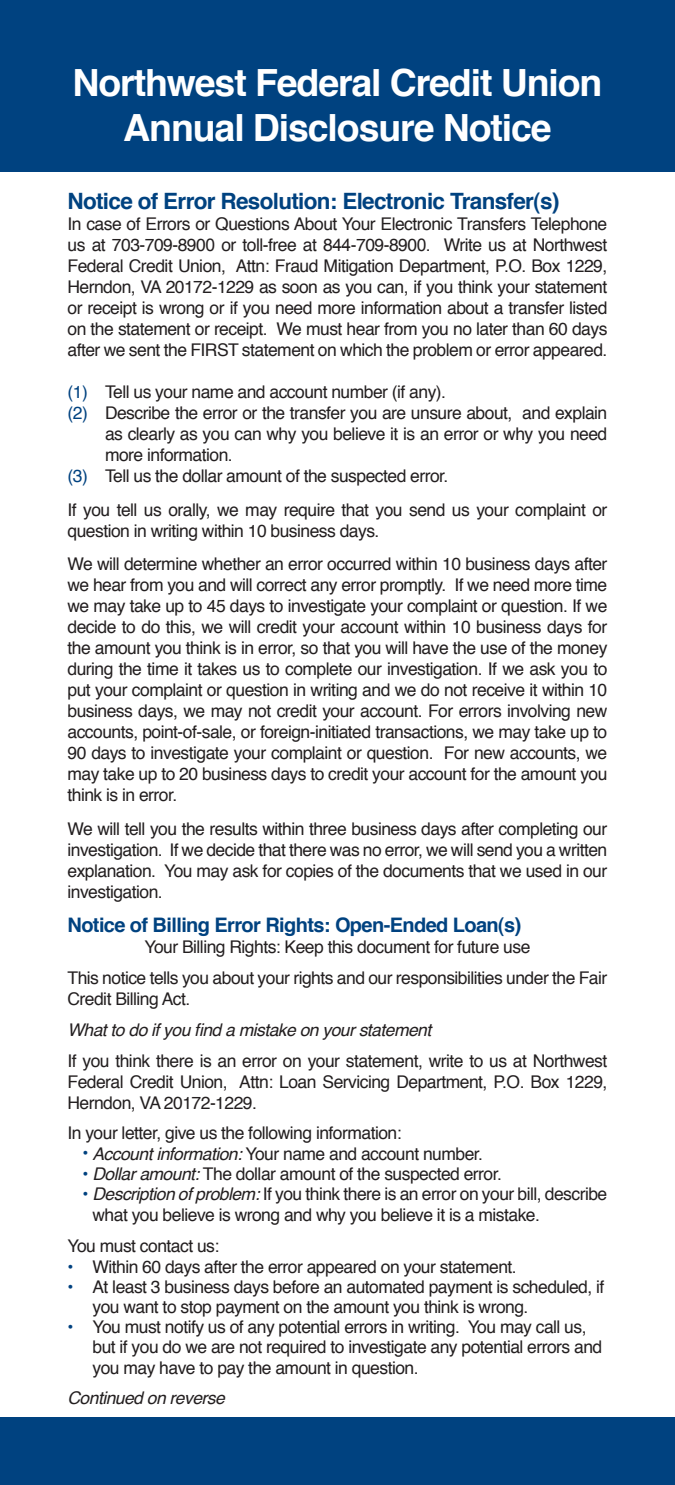
<style>
.page{position:relative;width:675px;height:1485px;background:#fff}
.page>*{position:absolute;margin:0;border:0;box-sizing:border-box;transform-origin:0 0}
.t1{font:700 37.5px/45px "Helvetica";letter-spacing:-.03em;color:#fff;text-align:center}
.t2{font:700 22.5px "Helvetica";letter-spacing:-.03em;color:#004280}
.t3{font:700 20px "Helvetica";letter-spacing:-.03em;color:#004280}
.t4{font:17.5px/21px "Helvetica";letter-spacing:-.03em;color:#231f20}
.t5{font:italic 17.5px "Helvetica";letter-spacing:-.03em;color:#231f20}
.s1{font-family:"Arial"}
.s2{color:#004280}
.s3{font-style:italic}
</style>
<div class="page">
<div style="left:0;top:0;width:675px;height:172px;background:#004280"></div>
<div style="left:0;top:1418px;width:675px;height:67px;background:#004280"></div>
<p class="t1" style="left:73px;top:63px;width:531px">Northwest Federal Credit Union<br>Annual Disclosure Notice</p>
<p class="t2" style="left:68px;top:186px;width:494px">Notice of Error Resolution: Electronic Transfer(s)</p>
<p class="t4" style="left:68px;top:214px;width:542px;text-align:justify">In case of Errors or Questions About Your Electronic Transfers Telephone us at 703-709-890<span class="s1">0</span> or toll-free at 8<span class="s1">44</span>-709-890<span class="s1">0</span>. Write us at Northwest Federal Credit Union, Attn: Fraud Mitigation Department, P.O. Box 1229, Herndon, VA 20172-1229 as soon as you can, if you think your statement or receipt is wrong or if you need more information about a transfer listed on the statement or receipt. We must hear from you no later than 60 days after we sent the FIRST statement on which the problem or error appeared.</p>
<p class="t4" style="left:68px;top:382px;width:380px"><span class="s2">(1)</span> Tell us your name and account number (if any).</p>
<p class="t4" style="left:68px;top:403px;width:541px"><span class="s2">(2)</span> Describe the error or the transfer you are unsure about, and explain</p>
<p class="t4" style="left:105px;top:424px;width:504px">as clearly as you can why you believe it is an error or why you need</p>
<p class="t4" style="left:105px;top:445px;width:129px">more information.</p>
<p class="t4" style="left:68px;top:466px;width:382px"><span class="s2">(3)</span> Tell us the dollar amount of the suspected error.</p>
<p class="t4" style="left:68px;top:500px;width:541px">If you tell us orally, we may require that you send us your complaint or question in writing within 10 business days.</p>
<p class="t4" style="left:68px;top:554px;width:541px;text-align:justify">We will determine whether an error occurred within 10 business days after we hear from you and will correct any error promptly. If we need more time we may take up to 45 days to investigate your complaint or question. If we decide to do this, we will credit your account within 10 business days for the amount you think is in error, so that you will have the use of the money during the time it takes us to complete our investigation. If we ask you to put your complaint or question in writing and we do not receive it within 10 business days, we may not credit your account. For errors involving new accounts, point-of-sale, or foreign-initiated transactions, we may take up to 90 days to investigate your complaint or question. For new accounts, we may take up to 20 business days to credit your account for the amount you think is in error.</p>
<p class="t4" style="left:68px;top:819px;width:541px;text-align:justify">We will tell you the results within three business days after completing our investigation. If we decide that there was no error, we will send you a written explanation. You may ask for copies of the documents that we used in our investigation.</p>
<p class="t3" style="left:68px;top:911px;width:455px">Notice of Billing Error Rights: Open-Ended Loan(s)</p>
<p class="t4" style="left:68px;top:932px;width:541px;line-height:31px;text-align:center">Your Billing Rights: Keep this document for future use<br>This notice tells you about your rights and our responsibilities under the Fair</p>
<p class="t4" style="left:68px;top:984px;width:541px;line-height:31px">Credit Billing Act.<br><span class="s3">What to do if you find a mistake on your statement<br></span>If you think there is an error on your statement, write to us at Northwest</p>
<p class="t4" style="left:68px;top:1072px;width:541px">Federal Credit Union, Attn: Loan Servicing Department, P.O. Box 1229,<br>Herndon, VA 20172-1229.</p>
<p class="t4" style="left:68px;top:1124px;width:336px">In your letter, give us the following information:</p>
<p class="t4" style="left:82px;top:1144px;width:402px"><span class="s2">•</span> <span class="s3">Account information:</span> Your name and account number.</p>
<p class="t4" style="left:82px;top:1164px;width:421px"><span class="s2">•</span> <span class="s3">Dollar amount:</span> The dollar amount of the suspected error.</p>
<p class="t4" style="left:92px;top:1184px;width:516px;text-indent:-10px"><span class="s2">•</span> <span class="s3">Description of problem:</span> If you think there is an error on your bill, describe what you believe is wrong and why you believe it is a mistake.</p>
<p class="t4" style="left:67px;top:1236px;width:153px">You must contact us:</p>
<p class="t4" style="left:67px;top:1257px;width:451px"><span class="s2">•</span> Within 60 days after the error appeared on your statement.</p>
<p class="t4" style="left:92px;top:1277px;width:513px;line-height:20px;text-indent:-25px"><span class="s2">•</span> At least 3 business days before an automated payment is scheduled, if you want to stop payment on the amount you think is wrong.</p>
<p class="t4" style="left:92px;top:1317px;width:511px;text-indent:-25px"><span class="s2">•</span> You must notify us of any potential errors in writing. You may call us, but if you do we are not required to investigate any potential errors and you may have to pay the amount in question.</p>
<p class="t5" style="left:67px;top:1384px;width:159px">Continued on reverse</p>
</div>
